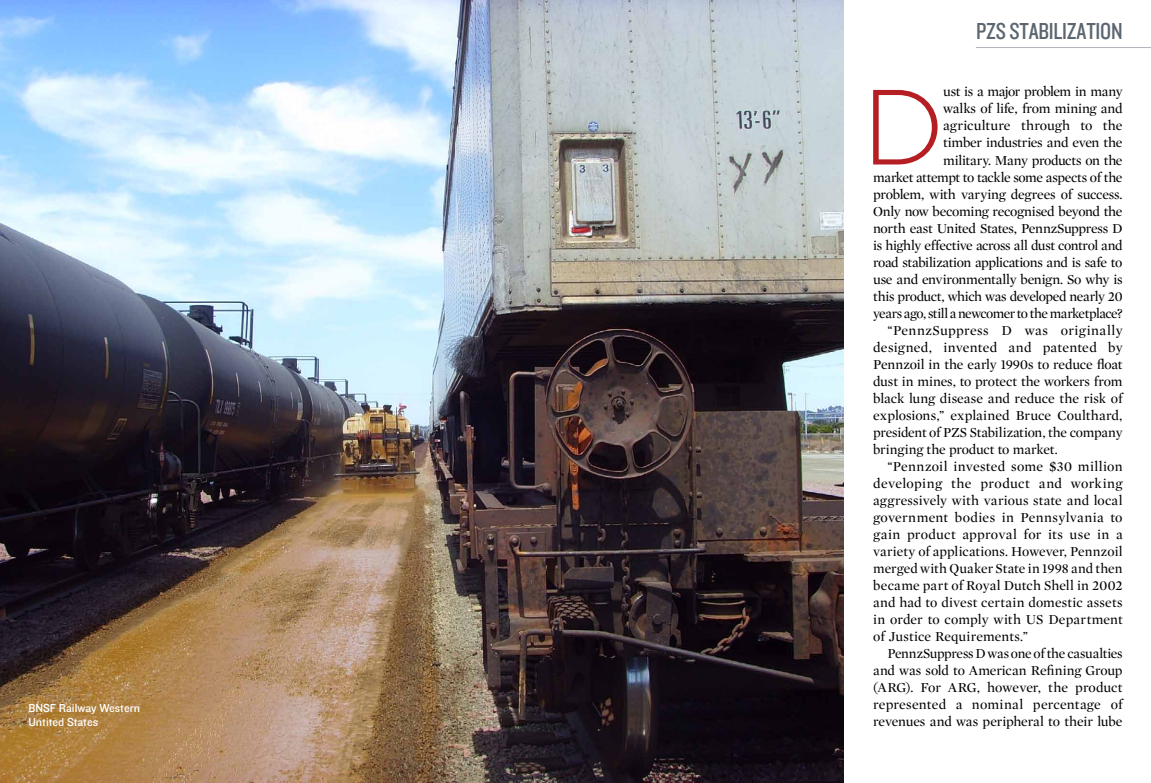
<style>
.page{position:relative;width:1151px;height:783px;background:#fff}
.page>*{position:absolute;margin:0;border:0;box-sizing:border-box;transform-origin:0 0}
.t1{font:300 106.4px "Gotham HTF";color:#b51f24}
.t2{font:24px "Knockout HTF29 Junior Liteweight";letter-spacing:-.01em;color:#5c6670}
.t3{font:14px "Mercury Display Roman";letter-spacing:-.005em;color:#000}
.t4{font:14px "Mercury Display Roman";letter-spacing:-.03em;color:#000}
.t5{font:14px "Mercury Display Roman";letter-spacing:-.025em;color:#000}
.t6{font:14px "Mercury Display Roman";letter-spacing:.02em;color:#000}
.t7{font:14px "Mercury Display Roman";letter-spacing:-.035em;color:#000}
.t8{font:14px "Mercury Display Roman";letter-spacing:.015em;color:#000}
.t9{font:14px "Mercury Display Roman";letter-spacing:.025em;color:#000}
.t10{font:14px "Mercury Display Roman";letter-spacing:.03em;color:#000}
.t11{font:12px/14.4px "Knockout HTF31 Junior Middlewt";color:#fff}
</style>
<div class="page">
<img style="left:0;top:0;width:843px;height:782px">
<hr style="left:976px;top:47px;width:175px;height:1px;background:#adb3b8">
<p class="t11" style="left:28px;top:700px;width:113px">BNSF Railway Western<br>Untited States</p>
<h2 class="t2" style="left:976px;top:18px;width:148px">PZS STABILIZATION</h2>
<h1 class="t1" style="left:862px;top:69px;width:85px">D</h1>
<p class="t4" style="left:943px;top:84px;width:181px">ust is a major problem in many</p>
<p class="t3" style="left:943px;top:101px;width:181px">walks of life, from mining and</p>
<p class="t3" style="left:943px;top:118px;width:181px">agriculture through to the</p>
<p class="t5" style="left:943px;top:135px;width:181px">timber industries and even the</p>
<p class="t3" style="left:943px;top:152px;width:181px">military. Many products on the</p>
<p class="t4" style="left:873px;top:169px;width:251px">market attempt to tackle some aspects of the</p>
<p class="t3" style="left:873px;top:186px;width:251px">problem, with varying degrees of success.</p>
<p class="t5" style="left:873px;top:203px;width:251px">Only now becoming recognised beyond the</p>
<p class="t5" style="left:873px;top:220px;width:251px">north east United States, PennzSuppress D</p>
<p class="t5" style="left:873px;top:237px;width:251px">is highly effective across all dust control and</p>
<p class="t4" style="left:873px;top:254px;width:251px">road stabilization applications and is safe to</p>
<p class="t3" style="left:873px;top:271px;width:251px">use and environmentally benign. So why is</p>
<p class="t4" style="left:873px;top:288px;width:251px">this product, which was developed nearly 20</p>
<p class="t7" style="left:873px;top:305px;width:251px">years ago, still a newcomer to the marketplace?</p>
<p class="t10" style="left:887px;top:322px;width:237px">“PennzSuppress D was originally</p>
<p class="t8" style="left:873px;top:339px;width:251px">designed, invented and patented by</p>
<p class="t3" style="left:873px;top:356px;width:251px">Pennzoil in the early 1990s to reduce float</p>
<p class="t3" style="left:873px;top:373px;width:251px">dust in mines, to protect the workers from</p>
<p class="t3" style="left:873px;top:390px;width:251px">black lung disease and reduce the risk of</p>
<p class="t3" style="left:873px;top:407px;width:251px">explosions,” explained Bruce Coulthard,</p>
<p class="t3" style="left:873px;top:424px;width:251px">president of PZS Stabilization, the company</p>
<p class="t3" style="left:873px;top:441px;width:186px">bringing the product to market.</p>
<p class="t6" style="left:887px;top:458px;width:237px">“Pennzoil invested some $30 million</p>
<p class="t9" style="left:873px;top:475px;width:251px">developing the product and working</p>
<p class="t3" style="left:873px;top:492px;width:251px">aggressively with various state and local</p>
<p class="t6" style="left:873px;top:509px;width:251px">government bodies in Pennsylvania to</p>
<p class="t6" style="left:873px;top:526px;width:251px">gain product approval for its use in a</p>
<p class="t3" style="left:873px;top:543px;width:251px">variety of applications. However, Pennzoil</p>
<p class="t3" style="left:873px;top:560px;width:251px">merged with Quaker State in 1998 and then</p>
<p class="t3" style="left:873px;top:577px;width:251px">became part of Royal Dutch Shell in 2002</p>
<p class="t3" style="left:873px;top:594px;width:251px">and had to divest certain domestic assets</p>
<p class="t3" style="left:873px;top:611px;width:251px">in order to comply with US Department</p>
<p class="t3" style="left:873px;top:628px;width:156px">of Justice Requirements.”</p>
<p class="t3" style="left:887px;top:645px;width:237px">PennzSuppress D was one of the casualties</p>
<p class="t3" style="left:873px;top:662px;width:251px">and was sold to American Refining Group</p>
<p class="t3" style="left:873px;top:679px;width:251px">(ARG). For ARG, however, the product</p>
<p class="t3" style="left:873px;top:696px;width:251px">represented a nominal percentage of</p>
<p class="t3" style="left:873px;top:713px;width:251px">revenues and was peripheral to their lube</p>
</div>
